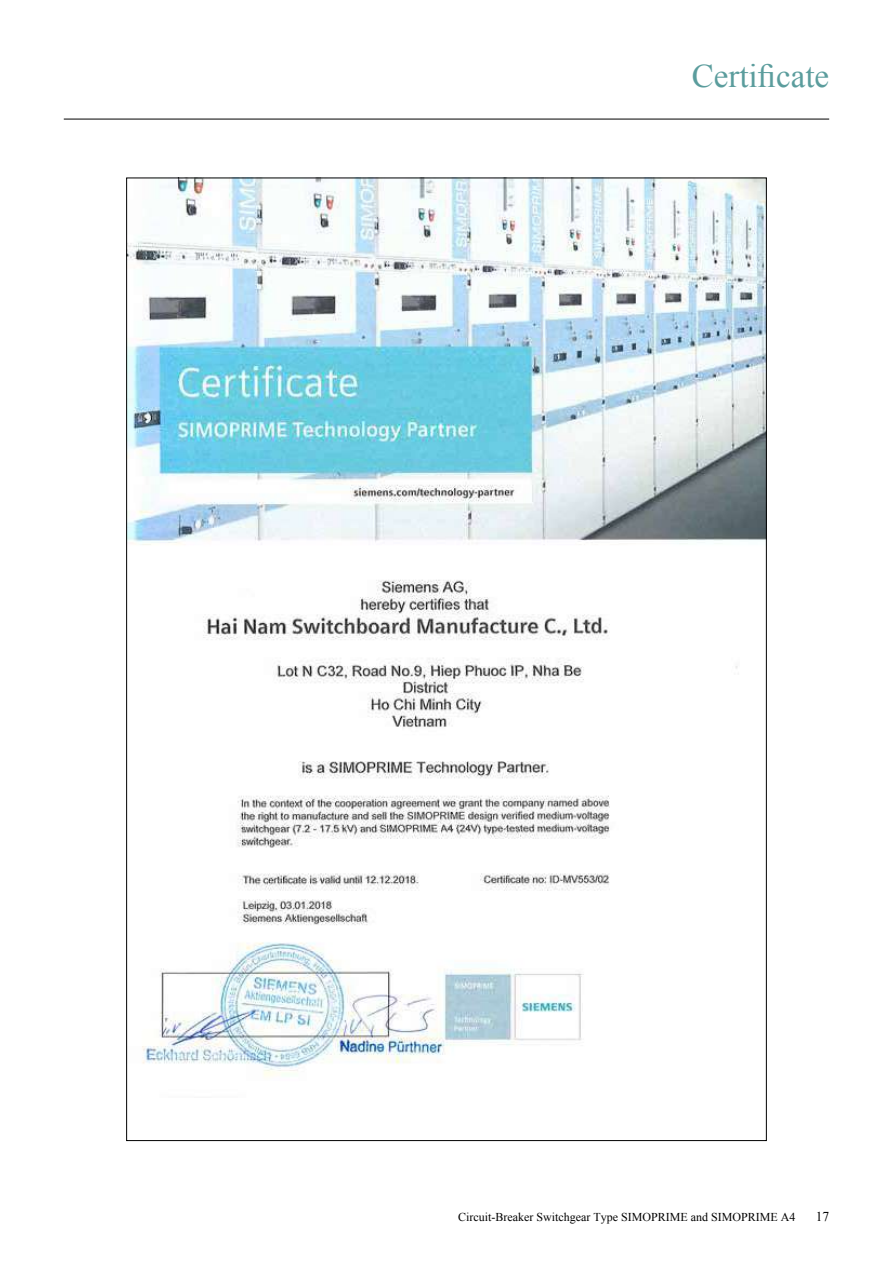
<style>
.page{position:relative;width:893px;height:1263px;background:#fff}
.page>*{position:absolute;margin:0;border:0;box-sizing:border-box;transform-origin:0 0}
.t1{font:33px "Times New Roman";color:#5b9d9d}
.t2{font:13.5px "Times New Roman";color:#000}
.t3{font:12px "Times New Roman";color:#000}
</style>
<div class="page">
<hr style="left:64px;top:119px;width:765px;height:1px;background:#000">
<img style="left:128px;top:180px;width:636px;height:897px">
<h1 class="t1" style="left:692px;top:53px;width:139px">Certificate</h1>
<p class="t3" style="left:458px;top:1209px;width:339px">Circuit-Breaker Switchgear Type SIMOPRIME and SIMOPRIME A4</p>
<p class="t2" style="left:816px;top:1208px;width:15px">17</p>
</div>
